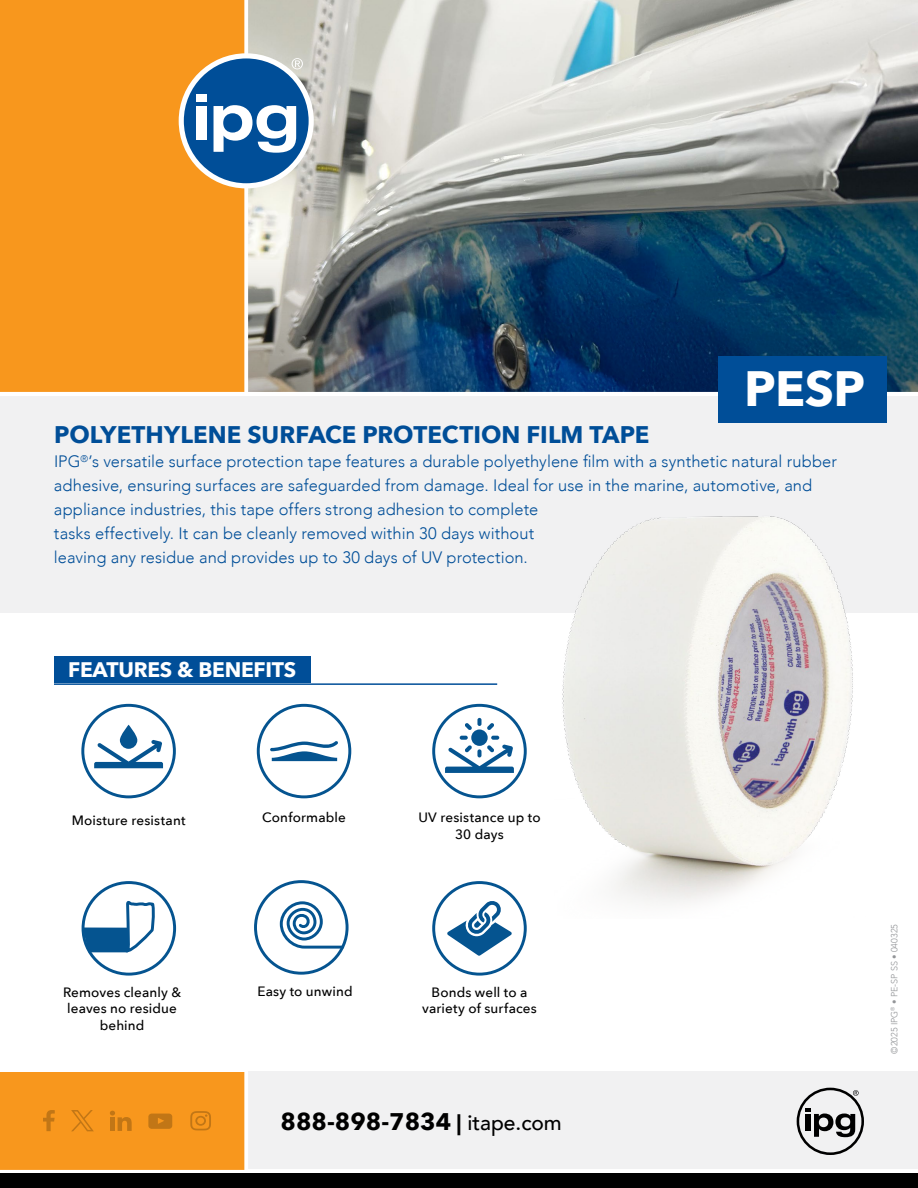
<style>
.page{position:relative;width:918px;height:1188px;background:#fff}
.page>*{position:absolute;margin:0;border:0;box-sizing:border-box;transform-origin:0 0}
.t1{font:700 49.5px "Avenir Next";color:#fff}
.t2{font:700 24px "Avenir Next";color:#004e98}
.t3{font:700 24px "Avenir Next";color:#000}
.t4{font:700 21px "Avenir Next";letter-spacing:-.01em;color:#fff}
.t5{font:300 16.5px/24px "Avenir";letter-spacing:.005em;color:#004e98}
.t6{font:500 13.5px/16.2px "Avenir Next";letter-spacing:.01em;color:#000;text-align:center}
.t7{font:300 9px "Avenir";color:#939598}
.s1{font-size:21px}
.s2{font-family:"Avenir";font-weight:500;font-size:21px}
</style>
<div class="page">
<div style="left:0;top:396px;width:918px;height:216px;background:#f1f1f2"></div>
<div style="left:246px;top:1071px;width:672px;height:98px;background:#f1f1f2"></div>
<div style="left:0;top:0;width:248px;height:394px;background:#f8971d"></div>
<div style="left:0;top:1072px;width:244px;height:98px;background:#f8971d"></div>
<img style="left:248px;top:0;width:670px;height:247px">
<img style="left:248px;top:247px;width:670px;height:145px">
<svg style="left:244px;top:0;width:4px;height:392px"></svg>
<svg style="left:244px;top:1071px;width:4px;height:99px"></svg>
<hr style="left:0;top:392px;width:918px;height:4px;background:#fff">
<svg style="left:0;top:1173px;width:918px;height:1px"></svg>
<div style="left:718px;top:356px;width:168px;height:66px;background:#004e98"></div>
<div style="left:54px;top:656px;width:256px;height:27px;background:#004e98"></div>
<hr style="left:54px;top:683px;width:443px;height:2px;background:#004e98">
<img style="left:554px;top:516px;width:312px;height:387px">
<div style="left:0;top:1174px;width:918px;height:14px;background:#000"></div>
<svg style="left:797px;top:1088px;width:67px;height:67px"></svg>
<svg style="left:43px;top:1110px;width:12px;height:21px"></svg>
<svg style="left:110px;top:1111px;width:22px;height:20px"></svg>
<svg style="left:148px;top:1114px;width:24px;height:15px"></svg>
<svg style="left:190px;top:1111px;width:21px;height:19px"></svg>
<svg style="left:71px;top:1110px;width:23px;height:21px"></svg>
<svg style="left:179px;top:53px;width:135px;height:135px"></svg>
<div style="left:81px;top:704px;width:95px;height:94px;border:3px solid #055490;border-radius:50%"></div>
<svg style="left:120px;top:725px;width:17px;height:24px"></svg>
<svg style="left:94px;top:740px;width:69px;height:28px"></svg>
<div style="left:432px;top:704px;width:95px;height:94px;border:3px solid #055490;border-radius:50%"></div>
<svg style="left:471px;top:729px;width:17px;height:17px"></svg>
<svg style="left:465px;top:718px;width:16px;height:12px"></svg>
<svg style="left:487px;top:723px;width:7px;height:7px"></svg>
<svg style="left:445px;top:736px;width:69px;height:37px"></svg>
<div style="left:257px;top:704px;width:94px;height:94px;border:3px solid #055490;border-radius:50%"></div>
<svg style="left:270px;top:741px;width:68px;height:20px"></svg>
<div style="left:254px;top:880px;width:95px;height:95px;border:3px solid #055490;border-radius:50%"></div>
<svg style="left:278px;top:900px;width:68px;height:75px"></svg>
<div style="left:432px;top:881px;width:95px;height:95px;border:3px solid #055490;border-radius:50%"></div>
<svg style="left:447px;top:901px;width:65px;height:55px"></svg>
<div style="left:82px;top:881px;width:94px;height:95px;border:3px solid #055490;border-radius:50%"></div>
<svg style="left:83px;top:897px;width:72px;height:59px"></svg>
<h1 class="t1" style="left:744px;top:346px;width:123px">PESP</h1>
<h2 class="t2" style="left:54px;top:414px;width:597px">POLYETHYLENE SURFACE PROTECTION FILM TAPE</h2>
<p class="t5" style="left:54px;top:450px;width:784px">IPG<sup>®</sup>’s versatile surface protection tape features a durable polyethylene film with a synthetic natural rubber adhesive, ensuring surfaces are safeguarded from damage. Ideal for use in the marine, automotive, and appliance industries, this tape offers strong adhesion to complete<br>tasks effectively. It can be cleanly removed within 30 days without<br>leaving any residue and provides up to 30 days of UV protection.</p>
<p class="t4" style="left:68px;top:652px;width:230px">FEATURES &amp; BENEFITS</p>
<p class="t6" style="left:72px;top:811px;width:115px">Moisture resistant</p>
<p class="t6" style="left:262px;top:809px;width:85px">Conformable</p>
<p class="t6" style="left:418px;top:809px;width:124px">UV resistance up to<br>30 days</p>
<p class="t6" style="left:63px;top:984px;width:120px">Removes cleanly &amp; leaves no residue behind</p>
<p class="t6" style="left:257px;top:983px;width:97px">Easy to unwind</p>
<p class="t6" style="left:422px;top:984px;width:116px">Bonds well to a variety of surfaces</p>
<h2 class="t3" style="left:280px;top:1101px;width:283px">888-898-7834 <span class="s1">|</span> <span class="s2">itape.com</span></h2>
<p class="t7" style="left:889px;top:1054px;width:131px;rotate:-90deg">©2025 IPG<sup>®</sup> • PE-SP SS • 040325</p>
</div>
